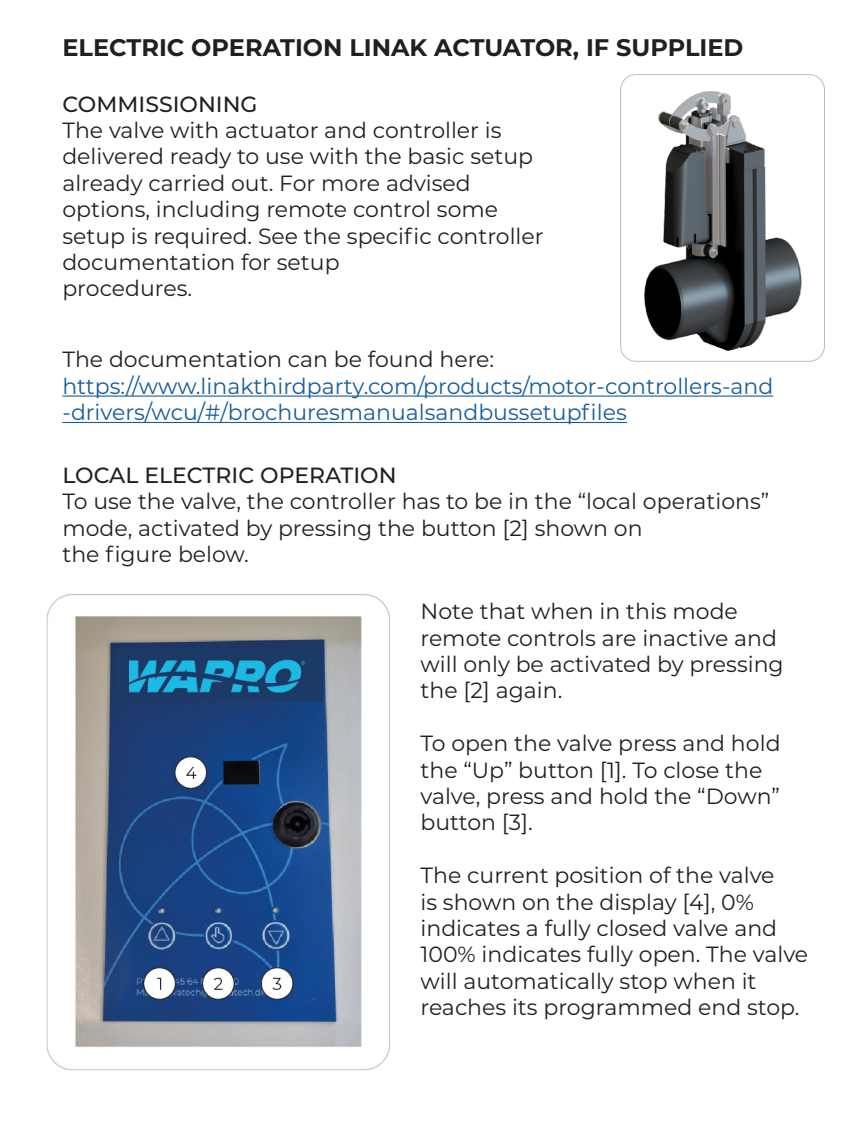
<style>
.page{position:relative;width:851px;height:1134px;background:#fff}
.page>*{position:absolute;margin:0;border:0;box-sizing:border-box;transform-origin:0 0}
.t1{font:700 24px "Montserrat";color:#231f20}
.Installationsanvisning_brödtext{font:22px/26.4px "Montserrat";color:#231f20}
.Installationsanvisning_brödtext-2{font:22px "Montserrat";color:#175d9e}
.Installationsanvisning_brödtext-3{font:500 22px "Montserrat";color:#231f20}
</style>
<div class="page">
<div style="left:620px;top:74px;width:204px;height:288px;border:1px solid #bcbdc0;border-radius:15px"></div>
<img style="left:634px;top:91px;width:180px;height:270px">
<img style="left:46px;top:594px;width:345px;height:477px">
<hr style="left:62px;top:395px;width:711px;height:2px;background:#175d9e">
<hr style="left:62px;top:422px;width:564px;height:1px;background:#175d9e">
<p class="t1" style="left:62px;top:30px;width:682px">ELECTRIC OPERATION LINAK ACTUATOR, IF SUPPLIED</p>
<p class="Installationsanvisning_brödtext-3" style="left:62px;top:88px;width:197px">COMMISSIONING</p>
<p class="Installationsanvisning_brödtext" style="left:62px;top:116px;width:482px">The valve with actuator and controller is delivered ready to use with the basic setup already carried out. For more advised options, including remote control some setup is required. See the specific controller documentation for setup</p>
<p class="Installationsanvisning_brödtext" style="left:62px;top:275px;width:131px">procedures.</p>
<p class="Installationsanvisning_brödtext" style="left:62px;top:346px;width:433px">The documentation can be found here:</p>
<p class="Installationsanvisning_brödtext-2" style="left:62px;top:371px;width:712px">https://www.linakthirdparty.com/products/motor-controllers-and</p>
<p class="Installationsanvisning_brödtext-2" style="left:62px;top:397px;width:565px">-drivers/wcu/#/brochuresmanualsandbussetupfiles</p>
<p class="Installationsanvisning_brödtext-3" style="left:62px;top:459px;width:335px">LOCAL ELECTRIC OPERATION</p>
<p class="Installationsanvisning_brödtext" style="left:62px;top:487px;width:708px">To use the valve, the controller has to be in the “local operations” mode, activated by pressing the button [2] shown on</p>
<p class="Installationsanvisning_brödtext" style="left:62px;top:540px;width:188px">the figure below.</p>
<p class="Installationsanvisning_brödtext" style="left:420px;top:597px;width:365px">Note that when in this mode remote controls are inactive and will only be activated by pressing the [2] again.</p>
<p class="Installationsanvisning_brödtext" style="left:420px;top:729px;width:361px">To open the valve press and hold the “Up” button [1]. To close the valve, press and hold the “Down” button [3].</p>
<p class="Installationsanvisning_brödtext" style="left:420px;top:861px;width:389px">The current position of the valve<br>is shown on the display [4], 0% indicates a fully closed valve and 100% indicates fully open. The valve will automatically stop when it reaches its programmed end stop.</p>
</div>
